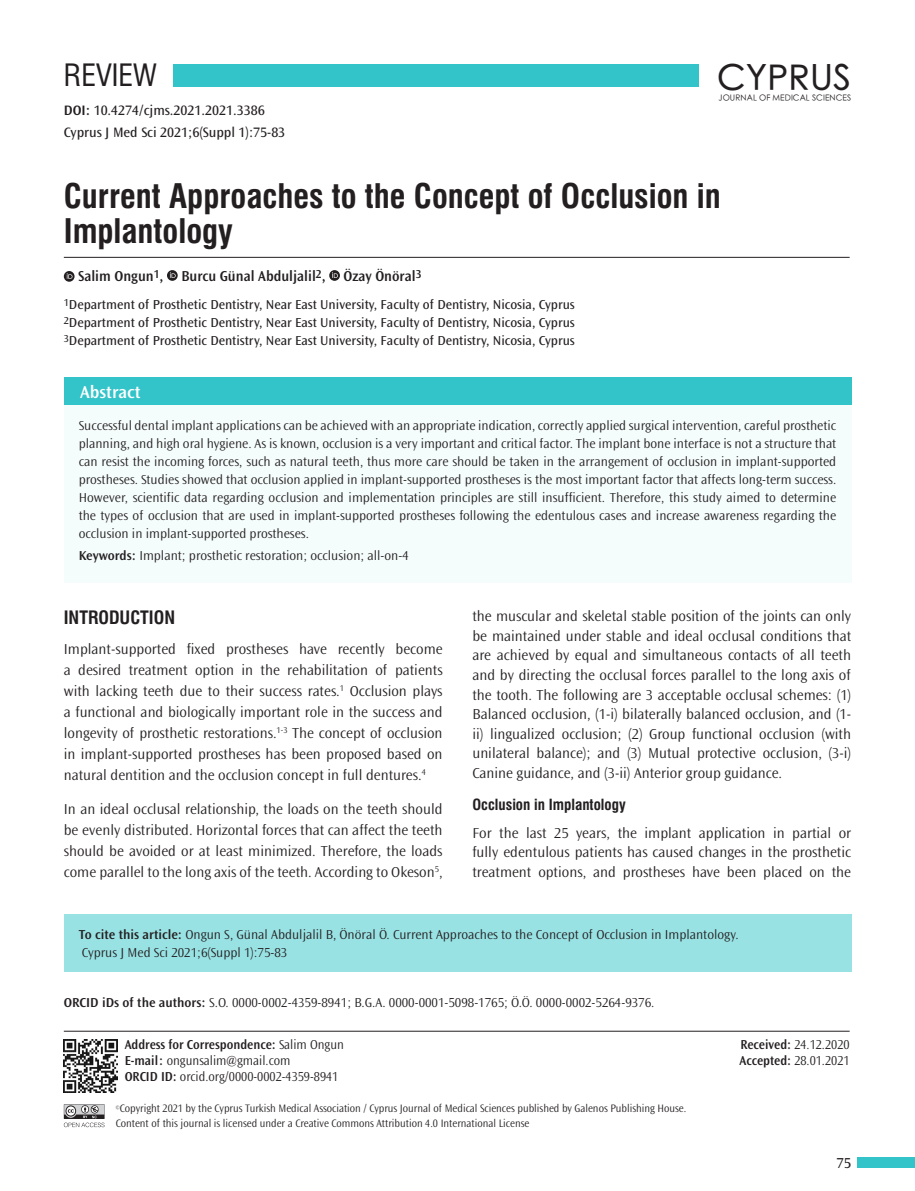
<style>
.page{position:relative;width:915px;height:1191px;background:#fff}
.page>*{position:absolute;margin:0;border:0;box-sizing:border-box;transform-origin:0 0}
.t1{font:500 35.1px "ST Heiti SC";letter-spacing:.01em;color:#231f20}
.BASLIK{font:33px/34.5px "Swiss Condensed Bold Tr";color:#231f20}
.t2{font:30px "Swiss Condensed Tr";color:#231f20}
.ARA_BASLIK{font:18px "Swiss Condensed Bold Tr";color:#231f20}
.t3{font:600 18px "Ocean Sans Std";color:#fff}
.YAZI{font:300 15px/19.5px "Ocean Sans Std";color:#231f20;text-align:justify}
.YAZARLAR{font:600 15px "Ocean Sans Std";color:#231f20;scale:.96 1}
.BOLD{font:15px "Swiss Condensed Bold Tr";color:#231f20}
.t4{font:15px "Ocean Sans Std";color:#231f20}
.KISA_AD{font:14.25px "Ocean Sans Std";color:#231f20}
.DOI{font:14.25px "Ocean Sans Std";color:#231f20}
.OZET{font:300 13.5px/18px "Ocean Sans Std";color:#231f20;text-align:justify}
.KURUM{font:13.5px "Ocean Sans Std";color:#231f20}
.CİTE_AS{font:300 13.5px "Ocean Sans Std";color:#231f20}
.OZET-2{font:300 13.5px "Ocean Sans Std";color:#231f20;scale:.95 1}
.ORCID{font:300 13.5px "Ocean Sans Std";color:#231f20}
.t5{font:600 13.5px "Ocean Sans Std";color:#231f20;scale:.95 1}
.t6{font:300 11.25px/15px "Ocean Sans Std";color:#231f20;scale:.95 1}
.t7{font:300 8.25px "ST Heiti SC";letter-spacing:.01em;color:#231f20}
.t8{font:300 4.8px "Ocean Sans Std";color:#231f20;scale:.95 1}
.s1{font-weight:600}
.s2{font-weight:300}
</style>
<div class="page">
<div style="left:173px;top:64px;width:526px;height:22px;background:#33c4c9"></div>
<hr style="left:64px;top:1030px;width:785px;height:1px;background:#231f20">
<svg style="left:64px;top:1104px;width:40px;height:23px"></svg>
<div style="left:857px;top:1157px;width:57px;height:11px;background:#33c4c9"></div>
<img style="left:64px;top:1039px;width:53px;height:53px">
<div style="left:64px;top:914px;width:786px;height:58px;background:#99e2e4"></div>
<div style="left:64px;top:377px;width:786px;height:28px;background:#33c4c9"></div>
<div style="left:64px;top:405px;width:786px;height:178px;background:#f5fcfc"></div>
<svg style="left:64px;top:271px;width:10px;height:11px"></svg>
<svg style="left:67px;top:273px;width:5px;height:6px"></svg>
<svg style="left:167px;top:270px;width:11px;height:11px"></svg>
<svg style="left:170px;top:272px;width:6px;height:6px"></svg>
<svg style="left:329px;top:270px;width:11px;height:11px"></svg>
<svg style="left:332px;top:272px;width:6px;height:6px"></svg>
<hr style="left:64px;top:257px;width:785px;height:1px;background:#231f20">
<h3 class="t2" style="left:64px;top:57px;width:94px">REVIEW</h3>
<p class="DOI" style="left:64px;top:102px;width:202px"><span class="s1">DOI:</span> 10.4274/cjms.2021.2021.3386</p>
<p class="KISA_AD" style="left:64px;top:124px;width:223px">Cyprus J Med Sci 2021;6(Suppl 1):75-83</p>
<h1 class="t1" style="left:717px;top:60px;width:135px">CYPRUS</h1>
<p class="t7" style="left:718px;top:91px;width:134px">JOURNAL OF MEDICAL SCIENCES</p>
<p class="BASLIK" style="left:64px;top:179px;width:658px">Current Approaches to the Concept of Occlusion in<br>Implantology</p>
<p class="YAZARLAR" style="left:78px;top:267px;width:359px">Salim Ongun<sup>1</sup>, Burcu Günal Abduljalil<sup>2</sup>, Özay Önöral<sup>3</sup></p>
<p class="KURUM" style="left:64px;top:296px;width:512px"><sup>1</sup>Department of Prosthetic Dentistry, Near East University, Faculty of Dentistry, Nicosia, Cyprus</p>
<p class="KURUM" style="left:64px;top:314px;width:512px"><sup>2</sup>Department of Prosthetic Dentistry, Near East University, Faculty of Dentistry, Nicosia, Cyprus</p>
<p class="KURUM" style="left:64px;top:332px;width:512px"><sup>3</sup>Department of Prosthetic Dentistry, Near East University, Faculty of Dentistry, Nicosia, Cyprus</p>
<p class="t3" style="left:80px;top:382px;width:62px">Abstract</p>
<p class="OZET" style="left:79px;top:416px;width:758px">Successful dental implant applications can be achieved with an appropriate indication, correctly applied surgical intervention, careful prosthetic planning, and high oral hygiene. As is known, occlusion is a very important and critical factor. The implant bone interface is not a structure that can resist the incoming forces, such as natural teeth, thus more care should be taken in the arrangement of occlusion in implant-supported prostheses. Studies showed that occlusion applied in implant-supported prostheses is the most important factor that affects long-term success.<br>However, scientific data regarding occlusion and implementation principles are still insufficient. Therefore, this study aimed to determine the types of occlusion that are used in implant-supported prostheses following the edentulous cases and increase awareness regarding the occlusion in implant-supported prostheses.</p>
<p class="OZET" style="left:79px;top:547px;width:331px"><span class="s1">Keywords:</span> Implant; prosthetic restoration; occlusion; all-on-4</p>
<p class="ARA_BASLIK" style="left:64px;top:607px;width:113px">INTRODUCTION</p>
<p class="YAZI" style="left:64px;top:638px;width:380px;line-height:21px">Implant-supported fixed prostheses have recently become a desired treatment option in the rehabilitation of patients with lacking teeth due to their success rates.<sup>1</sup> Occlusion plays a functional and biologically important role in the success and longevity of prosthetic restorations.<sup>1-3</sup> The concept of occlusion in implant-supported prostheses has been proposed based on natural dentition and the occlusion concept in full dentures.<sup>4</sup></p>
<p class="YAZI" style="left:64px;top:798px;width:380px;line-height:21px">In an ideal occlusal relationship, the loads on the teeth should be evenly distributed. Horizontal forces that can affect the teeth should be avoided or at least minimized. Therefore, the loads come parallel to the long axis of the teeth. According to Okeson<sup>5</sup>,</p>
<p class="YAZI" style="left:472px;top:607px;width:380px">the muscular and skeletal stable position of the joints can only be maintained under stable and ideal occlusal conditions that are achieved by equal and simultaneous contacts of all teeth and by directing the occlusal forces parallel to the long axis of the tooth. The following are 3 acceptable occlusal schemes: (1)<br>Balanced occlusion, (1-i) bilaterally balanced occlusion, and (1- ii) lingualized occlusion; (2) Group functional occlusion (with unilateral balance); and (3) Mutual protective occlusion, (3-i)<br>Canine guidance, and (3-ii) Anterior group guidance.</p>
<p class="BOLD" style="left:472px;top:795px;width:155px">Occlusion in Implantology</p>
<p class="YAZI" style="left:472px;top:823px;width:380px">For the last 25 years, the implant application in partial or fully edentulous patients has caused changes in the prosthetic treatment options, and prostheses have been placed on the</p>
<p class="CİTE_AS" style="left:79px;top:927px;width:661px"><span class="s1">To cite this article:</span> Ongun S, Günal Abduljalil B, Önöral Ö. Current Approaches to the Concept of Occlusion in Implantology.</p>
<p class="CİTE_AS" style="left:82px;top:945px;width:207px">Cyprus J Med Sci 2021;6(Suppl 1):75-83</p>
<p class="ORCID" style="left:64px;top:995px;width:592px"><span class="s1">ORCID iDs of the authors:</span> S.O. 0000-0002-4359-8941; B.G.A. 0000-0001-5098-1765; Ö.Ö. 0000-0002-5264-9376.</p>
<p class="t5" style="left:125px;top:1037px;width:232px">Address for Correspondence: <span class="s2">Salim Ongun</span></p>
<p class="OZET-2" style="left:125px;top:1053px;width:176px"><span class="s1">E-mail:</span> ongunsalim@gmail.com</p>
<p class="OZET-2" style="left:125px;top:1069px;width:226px"><span class="s1">ORCID ID:</span> orcid.org/0000-0002-4359-8941</p>
<p class="t6" style="left:116px;top:1101px;width:602px;text-indent:4px">Copyright 2021 by the Cyprus Turkish Medical Association / Cyprus Journal of Medical Sciences published by Galenos Publishing House.<br>Content of this journal is licensed under a Creative Commons Attribution 4.0 International License</p>
<p class="t8" style="left:116px;top:1105px;width:6px">©</p>
<p class="OZET-2" style="left:740px;top:1037px;width:116px"><span class="s1">Received:</span> 24.12.2020</p>
<p class="OZET-2" style="left:739px;top:1053px;width:117px"><span class="s1">Accepted:</span> 28.01.2021</p>
<p class="t4" style="left:836px;top:1154px;width:16px">75</p>
</div>
